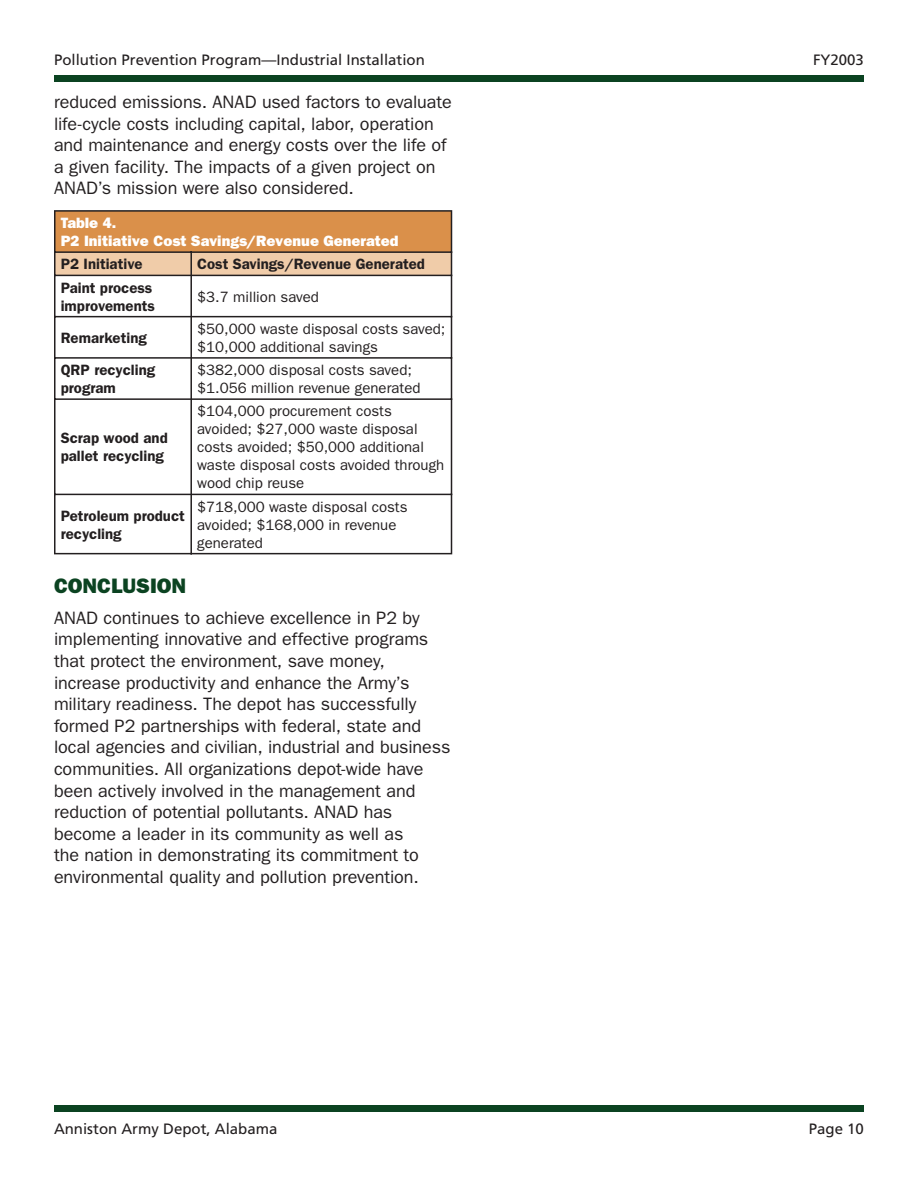
<style>
.page{position:relative;width:918px;height:1188px;background:#fff}
.page>*{position:absolute;margin:0;border:0;box-sizing:border-box;transform-origin:0 0}
.t1{font:800 21px "Franklin Gothic";color:#0b4321}
.BT{font:18px/21.6px "Franklin Gothic";letter-spacing:-.005em;color:#231f20}
.Sidebar_BT{font:15px/18px "Franklin Gothic";color:#231f20}
.Sidebar_H2{font:600 15px/18px "Franklin Gothic";color:#231f20}
.t2{font:15px "Frutiger";color:#231f20}
.Sidebar_H1{font:800 15px/18px "Franklin Gothic";color:#fff}
</style>
<div class="page">
<div style="left:54px;top:75px;width:810px;height:7px;background:#0b4321"></div>
<div style="left:54px;top:1105px;width:810px;height:7px;background:#0b4321"></div>
<div style="left:55px;top:211px;width:397px;height:41px;background:#da904a"></div>
<hr style="left:54px;top:210px;width:137px;height:2px;background:#231f20">
<hr style="left:54px;top:212px;width:2px;height:39px;background:#231f20">
<hr style="left:191px;top:210px;width:261px;height:2px;background:#231f20">
<hr style="left:451px;top:212px;width:1px;height:39px;background:#231f20">
<hr style="left:54px;top:276px;width:2px;height:40px;background:#231f20">
<svg style="left:54px;top:251px;width:398px;height:25px;background:#d6b596"></svg>
<hr style="left:190px;top:276px;width:2px;height:40px;background:#231f20">
<hr style="left:451px;top:276px;width:1px;height:40px;background:#231f20">
<hr style="left:54px;top:316px;width:138px;height:1px;background:#231f20">
<hr style="left:54px;top:317px;width:2px;height:40px;background:#231f20">
<hr style="left:192px;top:316px;width:260px;height:1px;background:#231f20">
<hr style="left:190px;top:317px;width:2px;height:40px;background:#231f20">
<hr style="left:451px;top:317px;width:1px;height:40px;background:#231f20">
<hr style="left:54px;top:357px;width:138px;height:2px;background:#231f20">
<hr style="left:54px;top:359px;width:2px;height:39px;background:#231f20">
<hr style="left:192px;top:357px;width:260px;height:2px;background:#231f20">
<hr style="left:190px;top:359px;width:2px;height:39px;background:#231f20">
<hr style="left:451px;top:359px;width:1px;height:39px;background:#231f20">
<hr style="left:54px;top:398px;width:138px;height:2px;background:#231f20">
<hr style="left:54px;top:400px;width:2px;height:94px;background:#231f20">
<hr style="left:192px;top:398px;width:260px;height:2px;background:#231f20">
<hr style="left:190px;top:400px;width:2px;height:94px;background:#231f20">
<hr style="left:451px;top:400px;width:1px;height:94px;background:#231f20">
<hr style="left:54px;top:494px;width:138px;height:1px;background:#231f20">
<hr style="left:54px;top:495px;width:2px;height:58px;background:#231f20">
<hr style="left:192px;top:494px;width:260px;height:1px;background:#231f20">
<hr style="left:190px;top:495px;width:2px;height:59px;background:#231f20">
<hr style="left:451px;top:495px;width:1px;height:58px;background:#231f20">
<hr style="left:54px;top:553px;width:136px;height:1px;background:#231f20">
<hr style="left:192px;top:553px;width:260px;height:1px;background:#231f20">
<p class="t2" style="left:54px;top:51px;width:372px">Pollution Prevention Program—Industrial Installation</p>
<p class="t2" style="left:813px;top:51px;width:52px">FY2003</p>
<p class="BT" style="left:54px;top:91px;width:399px">reduced emissions. ANAD used factors to evaluate life-cycle costs including capital, labor, operation and maintenance and energy costs over the life of a given facility. The impacts of a given project on ANAD’s mission were also considered.</p>
<p class="Sidebar_H1" style="left:61px;top:214px;width:339px">Table 4.<br>P2 Initiative Cost Savings/Revenue Generated</p>
<p class="Sidebar_H2" style="left:61px;top:255px;width:83px">P2 Initiative</p>
<p class="Sidebar_H2" style="left:197px;top:255px;width:229px">Cost Savings/Revenue Generated</p>
<p class="Sidebar_H2" style="left:61px;top:279px;width:96px">Paint process improvements</p>
<p class="Sidebar_BT" style="left:197px;top:288px;width:123px">$3.7 million saved</p>
<p class="Sidebar_H2" style="left:61px;top:329px;width:88px">Remarketing</p>
<p class="Sidebar_BT" style="left:197px;top:320px;width:250px">$50,000 waste disposal costs saved; $10,000 additional savings</p>
<p class="Sidebar_H2" style="left:61px;top:361px;width:96px">QRP recycling program</p>
<p class="Sidebar_BT" style="left:197px;top:361px;width:225px">$382,000 disposal costs saved; $1.056 million revenue generated</p>
<p class="Sidebar_H2" style="left:61px;top:429px;width:109px">Scrap wood and pallet recycling</p>
<p class="Sidebar_BT" style="left:197px;top:402px;width:249px">$104,000 procurement costs avoided; $27,000 waste disposal costs avoided; $50,000 additional waste disposal costs avoided through wood chip reuse</p>
<p class="Sidebar_H2" style="left:61px;top:507px;width:126px">Petroleum product recycling</p>
<p class="Sidebar_BT" style="left:197px;top:498px;width:212px">$718,000 waste disposal costs avoided; $168,000 in revenue generated</p>
<p class="t1" style="left:54px;top:574px;width:134px">CONCLUSION</p>
<p class="BT" style="left:54px;top:607px;width:398px">ANAD continues to achieve excellence in P2 by implementing innovative and effective programs that protect the environment, save money, increase productivity and enhance the Army’s military readiness. The depot has successfully formed P2 partnerships with federal, state and local agencies and civilian, industrial and business communities. All organizations depot-wide have been actively involved in the management and reduction of potential pollutants. ANAD has become a leader in its community as well as<br>the nation in demonstrating its commitment to environmental quality and pollution prevention.</p>
<p class="t2" style="left:54px;top:1120px;width:225px">Anniston Army Depot, Alabama</p>
<p class="t2" style="left:809px;top:1120px;width:57px">Page 10</p>
</div>
